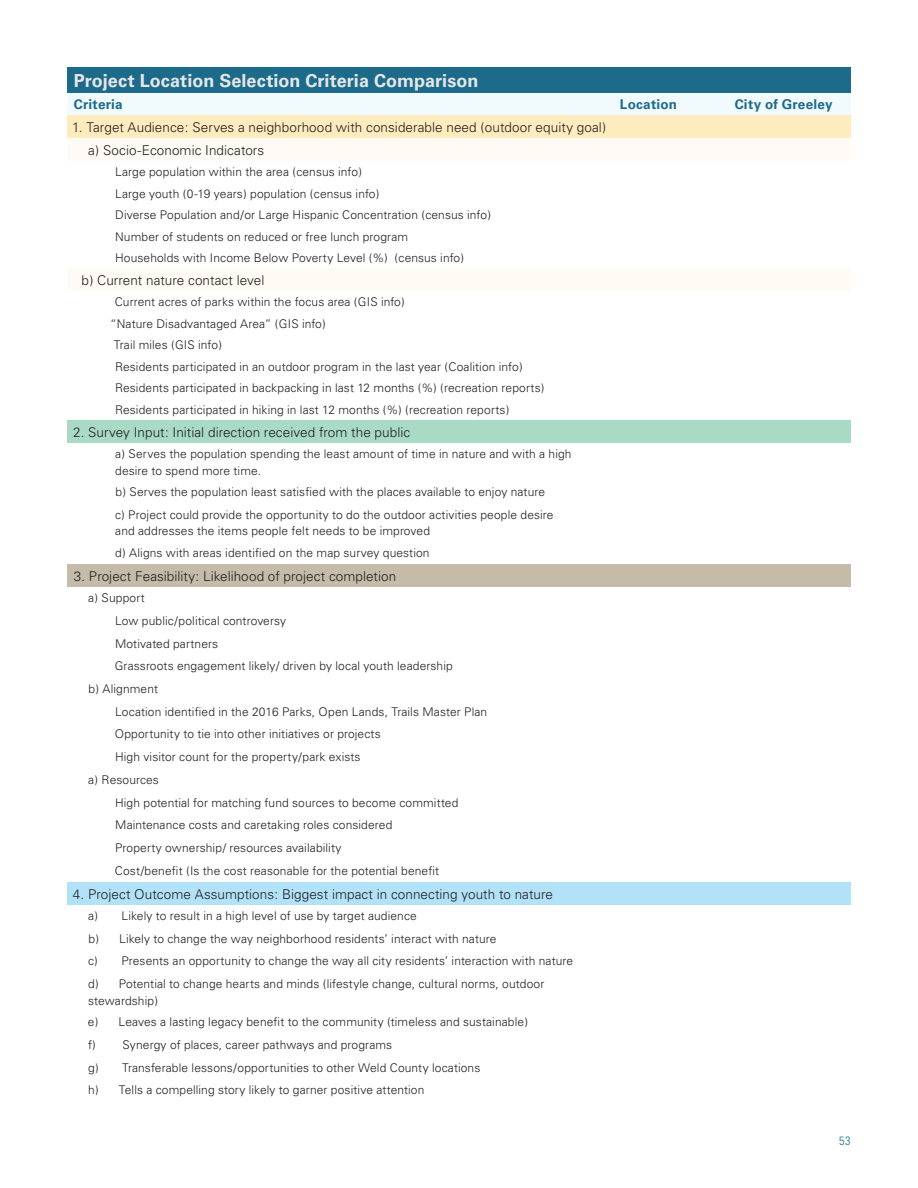
<style>
.page{position:relative;width:918px;height:1188px;background:#fff}
.page>*{position:absolute;margin:0;border:0;box-sizing:border-box;transform-origin:0 0}
.t1{font:700 18px "Univers";letter-spacing:.005em;color:#e6e7e9}
.t2{font:300 13.5px/22.6px "Univers";letter-spacing:.005em;color:#231f20}
.t3{font:700 13.5px "Univers";letter-spacing:.02em;color:#1d6b8b}
.t4{font:300 12px/21.5px "Univers";letter-spacing:.01em;color:#231f20}
.t5{font:300 condensed 12px "Univers";color:#1d6b8b}
</style>
<div class="page">
<div style="left:68px;top:67px;width:783px;height:26px;background:#1d6b8b"></div>
<div style="left:68px;top:93px;width:783px;height:22px;background:#f1fafd"></div>
<div style="left:68px;top:115px;width:783px;height:23px;background:#feecbe"></div>
<svg style="left:68px;top:138px;width:783px;height:152px"></svg>
<div style="left:68px;top:420px;width:783px;height:23px;background:#a9dac6"></div>
<div style="left:68px;top:564px;width:783px;height:23px;background:#c4bba8"></div>
<div style="left:68px;top:882px;width:783px;height:23px;background:#b2e2f8"></div>
<h1 class="t1" style="left:74px;top:70px;width:406px">Project Location Selection Criteria Comparison</h1>
<p class="t3" style="left:74px;top:96px;width:50px">Criteria</p>
<p class="t3" style="left:620px;top:96px;width:59px">Location</p>
<p class="t3" style="left:735px;top:96px;width:99px">City of Greeley</p>
<p class="t2" style="left:88px;top:116px;width:520px;text-indent:-16px">1. Target Audience: Serves a neighborhood with considerable need (outdoor equity goal) a) Socio-Economic Indicators</p>
<p class="t4" style="left:115px;top:161px;width:378px">Large population within the area (census info)<br>Large youth (0-19 years) population (census info)<br>Diverse Population and/or Large Hispanic Concentration (census info)<br>Number of students on reduced or free lunch program<br>Households with Income Below Poverty Level (%) (census info)</p>
<p class="t2" style="left:82px;top:269px;width:184px">b) Current nature contact level</p>
<p class="t4" style="left:115px;top:291px;width:292px">Current acres of parks within the focus area (GIS info)</p>
<p class="t4" style="left:110px;top:313px;width:217px">“Nature Disadvantaged Area” (GIS info)</p>
<p class="t4" style="left:114px;top:334px;width:110px">Trail miles (GIS info)</p>
<p class="t4" style="left:115px;top:356px;width:409px">Residents participated in an outdoor program in the last year (Coalition info)</p>
<p class="t4" style="left:115px;top:377px;width:431px">Residents participated in backpacking in last 12 months (%) (recreation reports)</p>
<p class="t4" style="left:115px;top:399px;width:396px">Residents participated in hiking in last 12 months (%) (recreation reports)</p>
<p class="t2" style="left:73px;top:420px;width:338px">2. Survey Input: Initial direction received from the public</p>
<p class="t4" style="left:115px;top:446px;width:458px;line-height:16.5px">a) Serves the population spending the least amount of time in nature and with a high desire to spend more time.</p>
<p class="t4" style="left:115px;top:481px;width:440px;line-height:22.6px">b) Serves the population least satisfied with the places available to enjoy nature c) Project could provide the opportunity to do the outdoor activities people desire</p>
<p class="t4" style="left:115px;top:520px;width:316px">and addresses the items people felt needs to be improved d) Aligns with areas identified on the map survey question</p>
<p class="t2" style="left:74px;top:565px;width:324px">3. Project Feasibility: Likelihood of project completion</p>
<p class="t4" style="left:88px;top:587px;width:58px">a) Support</p>
<p class="t4" style="left:115px;top:610px;width:173px">Low public/political controversy</p>
<p class="t4" style="left:115px;top:633px;width:105px">Motivated partners</p>
<p class="t4" style="left:115px;top:655px;width:340px">Grassroots engagement likely/ driven by local youth leadership</p>
<p class="t4" style="left:88px;top:678px;width:71px">b) Alignment</p>
<p class="t4" style="left:115px;top:701px;width:374px">Location identified in the 2016 Parks, Open Lands, Trails Master Plan</p>
<p class="t4" style="left:115px;top:723px;width:268px">Opportunity to tie into other initiatives or projects</p>
<p class="t4" style="left:115px;top:746px;width:247px">High visitor count for the property/park exists</p>
<p class="t4" style="left:88px;top:769px;width:72px">a) Resources</p>
<p class="t4" style="left:115px;top:792px;width:345px">High potential for matching fund sources to become committed</p>
<p class="t4" style="left:115px;top:814px;width:279px">Maintenance costs and caretaking roles considered</p>
<p class="t4" style="left:115px;top:837px;width:228px">Property ownership/ resources availability</p>
<p class="t4" style="left:115px;top:860px;width:326px">Cost/benefit (Is the cost reasonable for the potential benefit</p>
<p class="t2" style="left:73px;top:882px;width:482px">4. Project Outcome Assumptions: Biggest impact in connecting youth to nature</p>
<p class="t4" style="left:88px;top:905px;width:11px">a)</p>
<p class="t4" style="left:122px;top:905px;width:297px">Likely to result in a high level of use by target audience</p>
<p class="t4" style="left:88px;top:928px;width:12px">b)</p>
<p class="t4" style="left:119px;top:928px;width:379px">Likely to change the way neighborhood residents’ interact with nature</p>
<p class="t4" style="left:88px;top:951px;width:11px">c)</p>
<p class="t4" style="left:121px;top:951px;width:453px">Presents an opportunity to change the way all city residents’ interaction with nature</p>
<p class="t4" style="left:88px;top:973px;width:12px">d)</p>
<p class="t4" style="left:88px;top:976px;width:458px;line-height:16.5px;text-indent:31px">Potential to change hearts and minds (lifestyle change, cultural norms, outdoor stewardship)</p>
<p class="t4" style="left:88px;top:1011px;width:12px">e)</p>
<p class="t4" style="left:119px;top:1011px;width:411px">Leaves a lasting legacy benefit to the community (timeless and sustainable)</p>
<p class="t4" style="left:88px;top:1034px;width:9px">f)</p>
<p class="t4" style="left:123px;top:1034px;width:271px">Synergy of places, career pathways and programs</p>
<p class="t4" style="left:88px;top:1057px;width:12px">g)</p>
<p class="t4" style="left:122px;top:1057px;width:360px">Transferable lessons/opportunities to other Weld County locations</p>
<p class="t4" style="left:88px;top:1079px;width:12px">h)</p>
<p class="t4" style="left:119px;top:1079px;width:307px">Tells a compelling story likely to garner positive attention</p>
<p class="t5" style="left:839px;top:1134px;width:13px">53</p>
</div>
